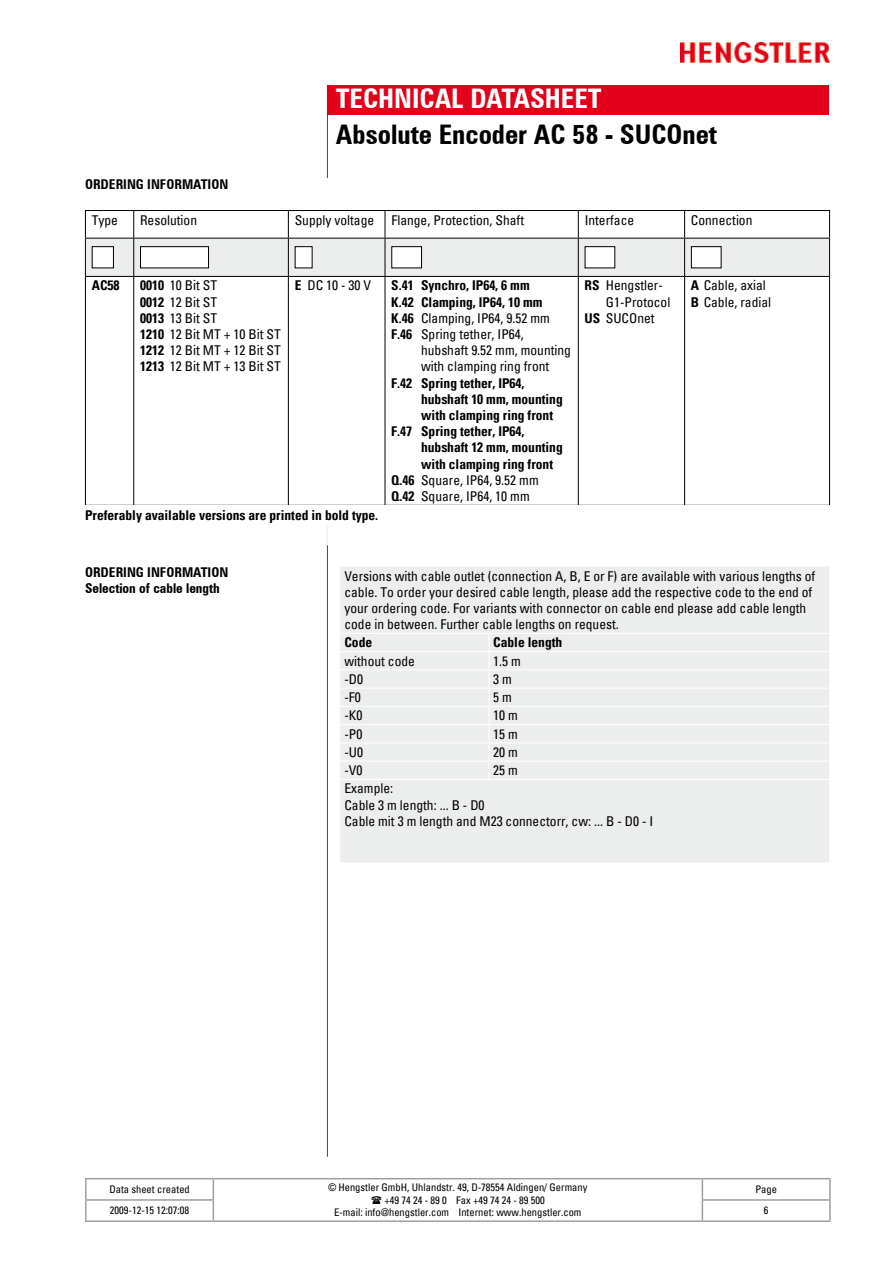
<style>
.page{position:relative;width:893px;height:1263px;background:#fff}
.page>*{position:absolute;margin:0;border:0;box-sizing:border-box;transform-origin:0 0}
.t1{font:700 condensed 27px "Zurich BT";color:#000}
.t2{font:700 condensed 27px "Zurich BT";color:#fff}
.t3{font:condensed 13.5px/16.2px "Univers";color:#000}
.t4{font:700 condensed 13.5px/16.2px "Univers";color:#000}
.t5{font:700 condensed 13.5px/16.2px "Zurich BT";color:#000}
.t6{font:condensed 10.5px "Univers";color:#000}
.s1{font-weight:700}
.s2{font-weight:400}
.s3{font-family:"Arial";font-stretch:normal}
</style>
<div class="page">
<img style="left:680px;top:43px;width:149px;height:20px">
<div style="left:327px;top:85px;width:502px;height:30px;background:#e2001a"></div>
<hr style="left:327px;top:85px;width:1px;height:1072px;background:#e2001a">
<hr style="left:85px;top:1178px;width:128px;height:1px;background:#9c9e9f">
<hr style="left:85px;top:1179px;width:2px;height:20px;background:#9c9e9f">
<hr style="left:213px;top:1178px;width:489px;height:1px;background:#9c9e9f">
<hr style="left:702px;top:1178px;width:129px;height:1px;background:#9c9e9f">
<hr style="left:829px;top:1179px;width:2px;height:20px;background:#9c9e9f">
<hr style="left:85px;top:1199px;width:129px;height:2px;background:#9c9e9f">
<svg style="left:85px;top:1201px;width:2px;height:19px"></svg>
<svg style="left:213px;top:1179px;width:1px;height:41px"></svg>
<hr style="left:702px;top:1199px;width:129px;height:2px;background:#9c9e9f">
<svg style="left:702px;top:1179px;width:1px;height:41px"></svg>
<svg style="left:829px;top:1201px;width:2px;height:19px"></svg>
<hr style="left:85px;top:1220px;width:128px;height:2px;background:#9c9e9f">
<hr style="left:213px;top:1220px;width:489px;height:2px;background:#9c9e9f">
<hr style="left:702px;top:1220px;width:129px;height:2px;background:#9c9e9f">
<div style="left:85px;top:189px;width:744px;height:21px;background:#fff"></div>
<svg style="left:86px;top:277px;width:743px;height:228px"></svg>
<hr style="left:85px;top:210px;width:49px;height:1px;background:#000">
<hr style="left:134px;top:210px;width:154px;height:1px;background:#000">
<hr style="left:288px;top:210px;width:97px;height:1px;background:#000">
<hr style="left:385px;top:210px;width:193px;height:1px;background:#000">
<hr style="left:578px;top:210px;width:107px;height:1px;background:#000">
<hr style="left:685px;top:210px;width:145px;height:1px;background:#000">
<svg style="left:85px;top:211px;width:745px;height:65px"></svg>
<hr style="left:85px;top:238px;width:49px;height:1px;background:#000">
<hr style="left:85px;top:238px;width:1px;height:38px;background:#000">
<hr style="left:134px;top:238px;width:154px;height:1px;background:#000">
<hr style="left:133px;top:238px;width:1px;height:38px;background:#000">
<hr style="left:288px;top:238px;width:97px;height:1px;background:#000">
<hr style="left:288px;top:238px;width:1px;height:38px;background:#000">
<hr style="left:385px;top:238px;width:193px;height:1px;background:#000">
<hr style="left:385px;top:238px;width:1px;height:38px;background:#000">
<hr style="left:578px;top:238px;width:107px;height:1px;background:#000">
<hr style="left:578px;top:238px;width:1px;height:38px;background:#000">
<hr style="left:685px;top:238px;width:145px;height:1px;background:#000">
<hr style="left:684px;top:238px;width:1px;height:38px;background:#000">
<hr style="left:829px;top:238px;width:1px;height:38px;background:#000">
<hr style="left:85px;top:276px;width:49px;height:1px;background:#000">
<hr style="left:85px;top:277px;width:1px;height:228px;background:#000">
<hr style="left:134px;top:276px;width:154px;height:1px;background:#000">
<hr style="left:133px;top:277px;width:1px;height:228px;background:#000">
<hr style="left:288px;top:276px;width:97px;height:1px;background:#000">
<hr style="left:288px;top:277px;width:1px;height:228px;background:#000">
<hr style="left:385px;top:276px;width:193px;height:1px;background:#000">
<hr style="left:385px;top:277px;width:1px;height:228px;background:#000">
<hr style="left:578px;top:276px;width:107px;height:1px;background:#000">
<hr style="left:578px;top:277px;width:1px;height:228px;background:#000">
<hr style="left:685px;top:276px;width:145px;height:1px;background:#000">
<hr style="left:684px;top:277px;width:1px;height:228px;background:#000">
<hr style="left:829px;top:277px;width:1px;height:228px;background:#000">
<hr style="left:85px;top:505px;width:49px;height:1px;background:#000">
<hr style="left:134px;top:505px;width:154px;height:1px;background:#000">
<hr style="left:288px;top:505px;width:97px;height:1px;background:#000">
<hr style="left:385px;top:505px;width:193px;height:1px;background:#000">
<hr style="left:578px;top:505px;width:107px;height:1px;background:#000">
<hr style="left:685px;top:505px;width:145px;height:1px;background:#000">
<div style="left:92px;top:246px;width:22px;height:22px;background:#fff;border:1px solid #000"></div>
<div style="left:140px;top:246px;width:69px;height:22px;background:#fff;border:1px solid #000"></div>
<div style="left:295px;top:246px;width:17px;height:22px;background:#fff"></div>
<div style="left:391px;top:246px;width:31px;height:22px;background:#fff;border:1px solid #000"></div>
<div style="left:585px;top:246px;width:30px;height:22px;background:#fff;border:1px solid #000"></div>
<div style="left:691px;top:246px;width:30px;height:22px;background:#fff;border:1px solid #000"></div>
<svg style="left:327px;top:524px;width:1px;height:21px"></svg>
<div style="left:340px;top:567px;width:489px;height:295px;background:#eceded"></div>
<hr style="left:340px;top:633px;width:149px;height:1px;background:#fff">
<hr style="left:489px;top:633px;width:340px;height:1px;background:#fff">
<hr style="left:340px;top:651px;width:149px;height:1px;background:#fff">
<hr style="left:489px;top:651px;width:340px;height:1px;background:#fff">
<hr style="left:340px;top:669px;width:149px;height:1px;background:#fff">
<hr style="left:489px;top:669px;width:340px;height:1px;background:#fff">
<hr style="left:340px;top:688px;width:149px;height:1px;background:#fff">
<hr style="left:489px;top:688px;width:340px;height:1px;background:#fff">
<hr style="left:340px;top:706px;width:149px;height:1px;background:#fff">
<hr style="left:489px;top:706px;width:340px;height:1px;background:#fff">
<hr style="left:340px;top:724px;width:149px;height:1px;background:#fff">
<hr style="left:489px;top:724px;width:340px;height:1px;background:#fff">
<hr style="left:340px;top:742px;width:149px;height:1px;background:#fff">
<hr style="left:489px;top:742px;width:340px;height:1px;background:#fff">
<hr style="left:340px;top:761px;width:149px;height:1px;background:#fff">
<hr style="left:489px;top:761px;width:340px;height:1px;background:#fff">
<svg style="left:489px;top:634px;width:1px;height:145px"></svg>
<hr style="left:340px;top:779px;width:149px;height:1px;background:#fff">
<hr style="left:489px;top:779px;width:340px;height:1px;background:#fff">
<h1 class="t2" style="left:336px;top:82px;width:267px">TECHNICAL DATASHEET</h1>
<h1 class="t1" style="left:336px;top:118px;width:383px">Absolute Encoder AC 58 - SUCOnet</h1>
<p class="t5" style="left:85px;top:176px;width:145px">ORDERING INFORMATION</p>
<p class="t3" style="left:92px;top:211px;width:28px">Type</p>
<p class="t3" style="left:140px;top:211px;width:58px">Resolution</p>
<p class="t3" style="left:295px;top:211px;width:81px">Supply voltage</p>
<p class="t3" style="left:391px;top:211px;width:134px">Flange, Protection, Shaft</p>
<p class="t3" style="left:585px;top:211px;width:51px">Interface</p>
<p class="t3" style="left:691px;top:211px;width:63px">Connection</p>
<p class="t4" style="left:92px;top:277px;width:29px">AC58</p>
<p class="t3" style="left:140px;top:277px;width:142px"><span class="s1">0010</span> 10 Bit ST<br><span class="s1">0012</span> 12 Bit ST<br><span class="s1">0013</span> 13 Bit ST<br><span class="s1">1210</span> 12 Bit MT + 10 Bit ST<br><span class="s1">1212</span> 12 Bit MT + 12 Bit ST<br><span class="s1">1213</span> 12 Bit MT + 13 Bit ST</p>
<p class="t3" style="left:295px;top:277px;width:78px"><span class="s1">E</span> DC 10 - 30 V</p>
<p class="t4" style="left:391px;top:277px;width:160px">S.41 Synchro, IP64, 6 mm<br>K.42 Clamping, IP64, 10 mm<br>K.46 <span class="s2">Clamping, IP64, 9.52 mm<br></span>F.46 <span class="s2">Spring tether, IP64,</span></p>
<p class="t3" style="left:421px;top:342px;width:151px">hubshaft 9.52 mm, mounting with clamping ring front</p>
<p class="t4" style="left:391px;top:375px;width:135px">F.42 Spring tether, IP64,</p>
<p class="t4" style="left:421px;top:391px;width:143px">hubshaft 10 mm, mounting</p>
<p class="t4" style="left:421px;top:407px;width:134px">with clamping ring front</p>
<p class="t4" style="left:391px;top:423px;width:135px">F.47 Spring tether, IP64,</p>
<p class="t4" style="left:421px;top:439px;width:143px">hubshaft 12 mm, mounting</p>
<p class="t4" style="left:421px;top:456px;width:134px">with clamping ring front</p>
<p class="t3" style="left:391px;top:472px;width:149px"><span class="s1">Q.46</span> Square, IP64, 9.52 mm</p>
<p class="t3" style="left:391px;top:488px;width:140px"><span class="s1">Q.42</span> Square, IP64, 10 mm</p>
<p class="t4" style="left:85px;top:507px;width:295px">Preferably available versions are printed in bold type.</p>
<p class="t3" style="left:585px;top:277px;width:80px"><span class="s1">RS</span> Hengstler-</p>
<p class="t3" style="left:606px;top:293px;width:66px">G1-Protocol</p>
<p class="t3" style="left:585px;top:310px;width:72px"><span class="s1">US</span> SUCOnet</p>
<p class="t3" style="left:691px;top:277px;width:82px"><span class="s1">A</span> Cable, axial<br><span class="s1">B</span> Cable, radial</p>
<p class="t5" style="left:85px;top:564px;width:145px">ORDERING INFORMATION<br>Selection of cable length</p>
<p class="t3" style="left:344px;top:567px;width:472px">Versions with cable outlet (connection A, B, E or F) are available with various lengths of cable. To order your desired cable length, please add the respective code to the end of your ordering code. For variants with connector on cable end please add cable length code in between. Further cable lengths on request.</p>
<p class="t4" style="left:344px;top:634px;width:29px">Code</p>
<p class="t4" style="left:493px;top:634px;width:71px">Cable length</p>
<p class="t3" style="left:344px;top:652px;width:72px">without code</p>
<p class="t3" style="left:493px;top:652px;width:29px">1.5 m</p>
<p class="t3" style="left:344px;top:671px;width:20px">-D0</p>
<p class="t3" style="left:493px;top:671px;width:20px">3 m</p>
<p class="t3" style="left:344px;top:689px;width:18px">-F0</p>
<p class="t3" style="left:493px;top:689px;width:20px">5 m</p>
<p class="t3" style="left:344px;top:707px;width:19px">-K0</p>
<p class="t3" style="left:493px;top:707px;width:26px">10 m</p>
<p class="t3" style="left:344px;top:725px;width:19px">-P0</p>
<p class="t3" style="left:493px;top:725px;width:26px">15 m</p>
<p class="t3" style="left:344px;top:744px;width:20px">-U0</p>
<p class="t3" style="left:493px;top:744px;width:26px">20 m</p>
<p class="t3" style="left:344px;top:762px;width:19px">-V0</p>
<p class="t3" style="left:493px;top:762px;width:26px">25 m</p>
<p class="t3" style="left:344px;top:780px;width:310px">Example:<br>Cable 3 m length: ... B - D0<br>Cable mit 3 m length and M23 connectorr, cw: ... B - D0 - I</p>
<p class="t6" style="left:109px;top:1182px;width:82px">Data sheet created</p>
<p class="t6" style="left:328px;top:1180px;width:261px"><span class="s3">©</span> Hengstler GmbH, Uhlandstr. 49, D-78554 Aldingen/ Germany</p>
<p class="t6" style="left:385px;top:1193px;width:162px">+49 74 24 - 89 0 Fax +49 74 24 - 89 500</p>
<p class="t6" style="left:334px;top:1206px;width:249px">E-mail: info@hengstler.com Internet: www.hengstler.com</p>
<p class="t6" style="left:755px;top:1182px;width:23px">Page</p>
<p class="t6" style="left:110px;top:1204px;width:81px">2009-12-15 12:07:08</p>
<p class="t6" style="left:764px;top:1204px;width:6px">6</p>
</div>
